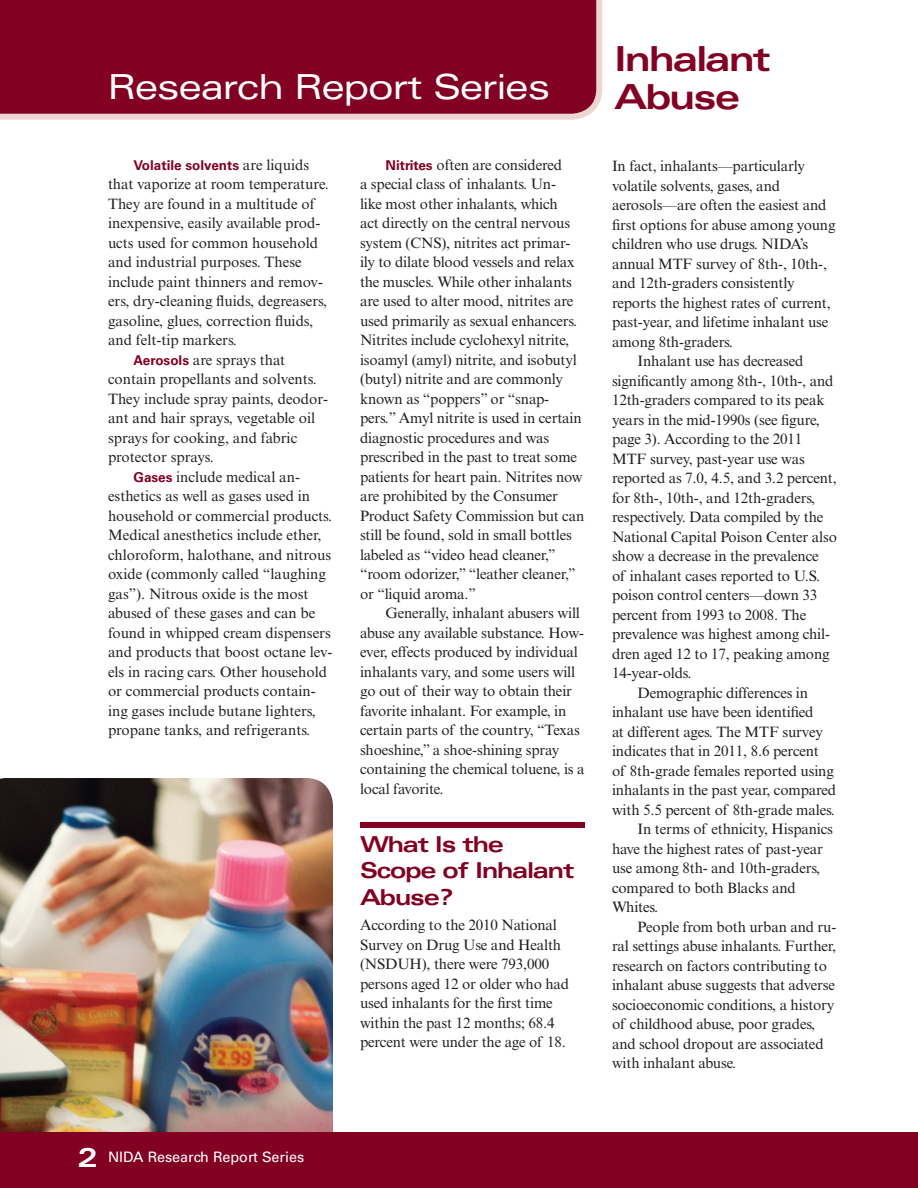
<style>
.page{position:relative;width:918px;height:1188px;background:#fff}
.page>*{position:absolute;margin:0;border:0;box-sizing:border-box;transform-origin:0 0}
.t1{font:expanded 34.5px "Univers LT Std";letter-spacing:-.03em;color:#fff}
.t2{font:700 expanded 34.5px/37.5px "Univers LT Std";letter-spacing:-.05em;color:#820123}
.page_number{font:700 expanded 27px "Univers LT Std";color:#fff}
.t3{font:700 expanded 21.9px/26.2px "Univers LT Std";letter-spacing:-.05em;color:#820123}
.body_text{font:15px/19.5px "Times New Roman MT Std";letter-spacing:-.01em;color:#231f20}
.intro_text{font:15px/19.5px "Times New Roman MT Std";color:#231f20}
.t4{font:14.4px "Univers LT Std";color:#fff}
.intro_text-2{font:700 13.5px "Univers LT Std";color:#820123}
.s1{font-family:"Times New Roman MT Std";font-weight:400;font-size:15px;color:#231f20}
.s2{font-family:"Univers LT Std";font-weight:700;font-size:13.5px;color:#820123}
</style>
<div class="page">
<div style="left:0;top:0;width:603px;height:120px;background:#820123"></div>
<img style="left:0;top:778px;width:333px;height:355px">
<div style="left:0;top:1133px;width:918px;height:55px;background:#820123"></div>
<div style="left:360px;top:822px;width:225px;height:6px;background:#820123"></div>
<p class="t1" style="left:108px;top:66px;width:444px">Research Report Series</p>
<p class="intro_text-2" style="left:133px;top:157px;width:177px">Volatile solvents <span class="s1">are liquids</span></p>
<p class="intro_text" style="left:108px;top:174px;width:222px">that vaporize at room temperature.<br>They are found in a multitude of inexpensive, easily available prod&shy;ucts used for common household and industrial purposes. These include paint thinners and remov&shy;ers, dry-cleaning fluids, degreasers, gasoline, glues, correction fluids, and felt-tip markers.</p>
<p class="body_text" style="left:108px;top:350px;width:222px;text-indent:25px"><span class="s2">Aerosols</span> are sprays that contain propellants and solvents.<br>They include spray paints, deodor&shy;ant and hair sprays, vegetable oil sprays for cooking, and fabric protector sprays.</p>
<p class="body_text" style="left:108px;top:467px;width:226px;text-indent:25px"><span class="s2">Gases</span> include medical an&shy;esthetics as well as gases used in household or commercial products.<br>Medical anesthetics include ether, chloroform, halothane, and nitrous oxide (commonly called “laughing gas”). Nitrous oxide is the most abused of these gases and can be found in whipped cream dispensers and products that boost octane lev&shy;els in racing cars. Other household or commercial products contain&shy;ing gases include butane lighters, propane tanks, and refrigerants.</p>
<p class="body_text" style="left:360px;top:155px;width:226px;text-indent:25px"><span class="s2">Nitrites</span> often are considered<br>a special class of inhalants. Un-<br>like most other inhalants, which<br>act directly on the central nervous system (CNS), nitrites act primar&shy;ily to dilate blood vessels and relax the muscles. While other inhalants are used to alter mood, nitrites are used primarily as sexual enhancers.<br>Nitrites include cyclohexyl nitrite, isoamyl (amyl) nitrite, and isobutyl (butyl) nitrite and are commonly known as “poppers” or “snap&shy;pers.” Amyl nitrite is used in certain diagnostic procedures and was prescribed in the past to treat some patients for heart pain. Nitrites now are prohibited by the Consumer Product Safety Commission but can still be found, sold in small bottles labeled as “video head cleaner,” “room odorizer,” “leather cleaner,” or “liquid aroma.”</p>
<p class="body_text" style="left:360px;top:603px;width:226px;text-indent:25px">Generally, inhalant abusers will abuse any available substance. How&shy;ever, effects produced by individual inhalants vary, and some users will go out of their way to obtain their favorite inhalant. For example, in certain parts of the country, “Texas shoeshine,” a shoe-shining spray containing the chemical toluene, is a local favorite.</p>
<p class="t3" style="left:360px;top:831px;width:216px">What Is the<br>Scope of Inhalant<br>Abuse?</p>
<p class="body_text" style="left:360px;top:915px;width:211px">According to the 2010 National<br>Survey on Drug Use and Health (NSDUH), there were 793,000 persons aged 12 or older who had used inhalants for the first time within the past 12 months; 68.4 percent were under the age of 18.</p>
<p class="t2" style="left:614px;top:40px;width:158px">Inhalant<br>Abuse</p>
<p class="body_text" style="left:612px;top:156px;width:225px">In fact, inhalants—particularly volatile solvents, gases, and aerosols—are often the easiest and first options for abuse among young children who use drugs. NIDA’s annual MTF survey of 8th-, 10th-, and 12th-graders consistently reports the highest rates of current, past-year, and lifetime inhalant use among 8th-graders.</p>
<p class="body_text" style="left:612px;top:351px;width:226px;text-indent:25px">Inhalant use has decreased significantly among 8th-, 10th-, and<br>12th-graders compared to its peak years in the mid-1990s (see figure, page 3). According to the 2011<br>MTF survey, past-year use was reported as 7.0, 4.5, and 3.2 percent, for 8th-, 10th-, and 12th-graders, respectively. Data compiled by the<br>National Capital Poison Center also show a decrease in the prevalence<br>of inhalant cases reported to U.S. poison control centers—down 33 percent from 1993 to 2008. The prevalence was highest among chil&shy;dren aged 12 to 17, peaking among<br>14-year-olds.</p>
<p class="body_text" style="left:612px;top:683px;width:226px;text-indent:25px">Demographic differences in inhalant use have been identified<br>at different ages. The MTF survey indicates that in 2011, 8.6 percent<br>of 8th-grade females reported using inhalants in the past year, compared with 5.5 percent of 8th-grade males.</p>
<p class="body_text" style="left:612px;top:819px;width:223px;text-indent:25px">In terms of ethnicity, Hispanics have the highest rates of past-year use among 8th- and 10th-graders, compared to both Blacks and<br>Whites.</p>
<p class="body_text" style="left:612px;top:917px;width:226px;text-indent:25px">People from both urban and ru&shy;ral settings abuse inhalants. Further, research on factors contributing to inhalant abuse suggests that adverse socioeconomic conditions, a history of childhood abuse, poor grades, and school dropout are associated with inhalant abuse.</p>
<p class="page_number" style="left:78px;top:1142px;width:21px">2</p>
<p class="t4" style="left:108px;top:1149px;width:198px">NIDA Research Report Series</p>
</div>
